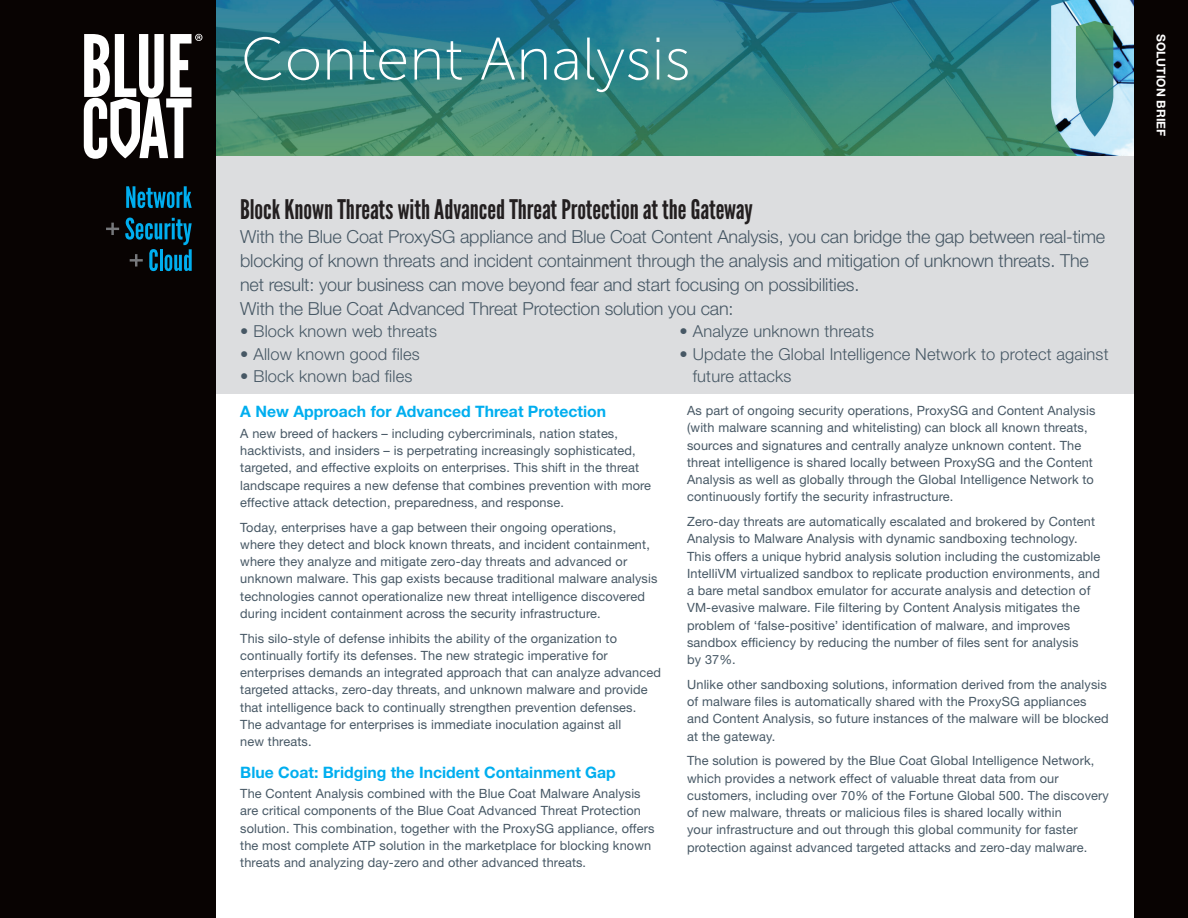
<style>
.page{position:relative;width:1188px;height:918px;background:#fff}
.page>*{position:absolute;margin:0;border:0;box-sizing:border-box;transform-origin:0 0}
.t1{font:60px "Museo Sans 100";color:#fff}
.t2{font:27px "League Gothic";color:#231f20}
.t3{font:300 18px/24px "Helvetica Neue LT Std";letter-spacing:-.01em;color:#475865}
.t4{font:300 16.5px/22.5px "Helvetica Neue LT Std";letter-spacing:.01em;color:#475865}
.t5{font:700 15.75px "Helvetica Neue LT Std";color:#00aeef}
.t6{font:12.75px/17.2px "Helvetica Neue LT Std";letter-spacing:.01em;color:#475865}
.t7{font:700 12px "Helvetica Neue LT Std";letter-spacing:.01em;color:#fff}
</style>
<div class="page">
<img style="left:216px;top:0;width:918px;height:157px">
<div style="left:0;top:0;width:216px;height:918px;background:#080302"></div>
<div style="left:1134px;top:0;width:54px;height:918px;background:#080302"></div>
<div style="left:216px;top:157px;width:918px;height:237px;background:#dcdddf"></div>
<svg style="left:84px;top:34px;width:118px;height:125px"></svg>
<svg style="left:126px;top:186px;width:66px;height:22px"></svg>
<svg style="left:106px;top:223px;width:13px;height:12px"></svg>
<svg style="left:125px;top:217px;width:67px;height:54px"></svg>
<h1 class="t1" style="left:241px;top:27px;width:451px">Content Analysis</h1>
<h2 class="t2" style="left:240px;top:193px;width:514px">Block Known Threats with Advanced Threat Protection at the Gateway</h2>
<p class="t3" style="left:240px;top:224px;width:867px">With the Blue Coat ProxySG appliance and Blue Coat Content Analysis, you can bridge the gap between real-time blocking of known threats and incident containment through the analysis and mitigation of unknown threats. The net result: your business can move beyond fear and start focusing on possibilities.<br>With the Blue Coat Advanced Threat Protection solution you can:</p>
<p class="t4" style="left:240px;top:320px;width:199px">• Block known web threats</p>
<p class="t4" style="left:240px;top:342px;width:181px">• Allow known good files</p>
<p class="t4" style="left:240px;top:365px;width:174px">• Block known bad files</p>
<p class="t4" style="left:679px;top:320px;width:196px">• Analyze unknown threats</p>
<p class="t4" style="left:693px;top:342px;width:417px;text-indent:-13px">• Update the Global Intelligence Network to protect against future attacks</p>
<p class="t5" style="left:240px;top:402px;width:367px">A New Approach for Advanced Threat Protection</p>
<p class="t6" style="left:240px;top:424px;width:412px">A new breed of hackers – including cybercriminals, nation states, hacktivists, and insiders – is perpetrating increasingly sophisticated, targeted, and effective exploits on enterprises. This shift in the threat landscape requires a new defense that combines prevention with more effective attack detection, preparedness, and response.</p>
<p class="t6" style="left:240px;top:518px;width:419px">Today, enterprises have a gap between their ongoing operations,<br>where they detect and block known threats, and incident containment, where they analyze and mitigate zero-day threats and advanced or unknown malware. This gap exists because traditional malware analysis technologies cannot operationalize new threat intelligence discovered during incident containment across the security infrastructure.</p>
<p class="t6" style="left:240px;top:629px;width:422px">This silo-style of defense inhibits the ability of the organization to continually fortify its defenses. The new strategic imperative for enterprises demands an integrated approach that can analyze advanced targeted attacks, zero-day threats, and unknown malware and provide that intelligence back to continually strengthen prevention defenses.<br>The advantage for enterprises is immediate inoculation against all<br>new threats.</p>
<p class="t5" style="left:240px;top:762px;width:377px">Blue Coat: Bridging the Incident Containment Gap</p>
<p class="t6" style="left:240px;top:785px;width:416px">The Content Analysis combined with the Blue Coat Malware Analysis are critical components of the Blue Coat Advanced Threat Protection solution. This combination, together with the ProxySG appliance, offers the most complete ATP solution in the marketplace for blocking known threats and analyzing day-zero and other advanced threats.</p>
<p class="t6" style="left:687px;top:402px;width:410px">As part of ongoing security operations, ProxySG and Content Analysis (with malware scanning and whitelisting) can block all known threats, sources and signatures and centrally analyze unknown content. The threat intelligence is shared locally between ProxySG and the Content Analysis as well as globally through the Global Intelligence Network to continuously fortify the security infrastructure.</p>
<p class="t6" style="left:687px;top:513px;width:415px">Zero-day threats are automatically escalated and brokered by Content Analysis to Malware Analysis with dynamic sandboxing technology.<br>This offers a unique hybrid analysis solution including the customizable IntelliVM virtualized sandbox to replicate production environments, and a bare metal sandbox emulator for accurate analysis and detection of VM-evasive malware. File filtering by Content Analysis mitigates the problem of ‘false-positive’ identification of malware, and improves sandbox efficiency by reducing the number of files sent for analysis<br>by 37%.</p>
<p class="t6" style="left:687px;top:676px;width:423px">Unlike other sandboxing solutions, information derived from the analysis of malware files is automatically shared with the ProxySG appliances and Content Analysis, so future instances of the malware will be blocked at the gateway.</p>
<p class="t6" style="left:687px;top:752px;width:423px">The solution is powered by the Blue Coat Global Intelligence Network, which provides a network effect of valuable threat data from our customers, including over 70% of the Fortune Global 500. The discovery of new malware, threats or malicious files is shared locally within<br>your infrastructure and out through this global community for faster protection against advanced targeted attacks and zero-day malware.</p>
<p class="t7" style="left:1168px;top:34px;width:104px;rotate:90deg">SOLUTION BRIEF</p>
</div>
